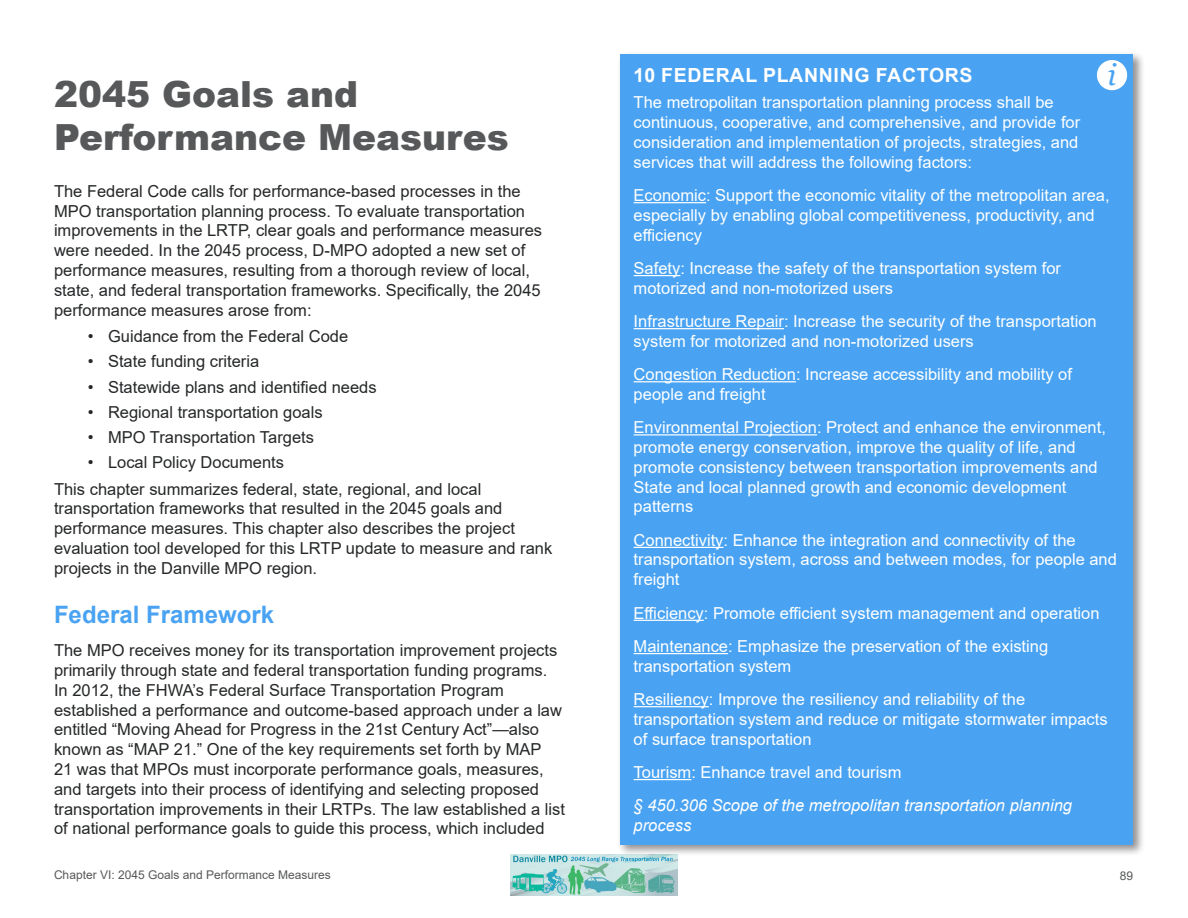
<style>
.page{position:relative;width:1188px;height:918px;background:#fff}
.page>*{position:absolute;margin:0;border:0;box-sizing:border-box;transform-origin:0 0}
.Chapter_Section{font:900 36px/43.2px "Arial";color:#575859}
.Insert_Body_text{font:italic 30px "Georgia";color:#49a3f2}
.Header_1{font:700 24px "Arial";color:#49a3f2}
.Insert_Title{font:700 19.5px "Arial";letter-spacing:.035em;color:#fff}
.Insert_Body_text-2{font:16.5px/19.8px "Arial";color:#fff}
.Body_text{font:16.5px/19.8px "Arial";color:#252728}
.Body_text_no_GREP{font:16.5px/19.8px "Arial";color:#252728}
.Insert_Body_text-3{font:italic 16.5px/19.8px "Arial";color:#fff}
.t1{font:12px "Arial";color:#575859}
</style>
<div class="page">
<img style="left:511px;top:855px;width:166px;height:41px">
<div style="left:617px;top:51px;width:529px;height:806px;background:#231f20;opacity:.5"></div>
<div style="left:620px;top:54px;width:513px;height:790px;background:#49a3f2"></div>
<hr style="left:634px;top:202px;width:72px;height:1px;background:#fff">
<hr style="left:634px;top:275px;width:46px;height:1px;background:#fff">
<hr style="left:634px;top:328px;width:150px;height:1px;background:#fff">
<hr style="left:634px;top:381px;width:162px;height:1px;background:#fff">
<hr style="left:634px;top:434px;width:183px;height:1px;background:#fff">
<hr style="left:634px;top:547px;width:90px;height:1px;background:#fff">
<hr style="left:634px;top:620px;width:70px;height:1px;background:#fff">
<hr style="left:634px;top:653px;width:94px;height:1px;background:#fff">
<hr style="left:634px;top:706px;width:75px;height:1px;background:#fff">
<hr style="left:634px;top:779px;width:57px;height:1px;background:#fff">
<div style="left:1097px;top:60px;width:30px;height:30px;background:#fff;border-radius:50%"></div>
<p class="Chapter_Section" style="left:54px;top:71px;width:456px">2045 Goals and<br>Performance Measures</p>
<p class="Body_text" style="left:54px;top:181px;width:490px">The Federal Code calls for performance-based processes in the MPO transportation planning process. To evaluate transportation improvements in the LRTP, clear goals and performance measures were needed. In the 2045 process, D-MPO adopted a new set of performance measures, resulting from a thorough review of local, state, and federal transportation frameworks. Specifically, the 2045 performance measures arose from:</p>
<p class="Body_text" style="left:88px;top:326px;width:262px">• Guidance from the Federal Code</p>
<p class="Body_text" style="left:88px;top:352px;width:173px">• State funding criteria</p>
<p class="Body_text" style="left:88px;top:377px;width:290px">• Statewide plans and identified needs</p>
<p class="Body_text" style="left:88px;top:402px;width:236px">• Regional transportation goals</p>
<p class="Body_text" style="left:88px;top:427px;width:228px">• MPO Transportation Targets</p>
<p class="Body_text" style="left:88px;top:452px;width:198px">• Local Policy Documents</p>
<p class="Body_text_no_GREP" style="left:54px;top:479px;width:500px">This chapter summarizes federal, state, regional, and local transportation frameworks that resulted in the 2045 goals and performance measures. This chapter also describes the project evaluation tool developed for this LRTP update to measure and rank projects in the Danville MPO region.</p>
<p class="Header_1" style="left:54px;top:598px;width:222px">Federal Framework</p>
<p class="Body_text" style="left:54px;top:640px;width:513px">The MPO receives money for its transportation improvement projects primarily through state and federal transportation funding programs.<br>In 2012, the FHWA’s Federal Surface Transportation Program established a performance and outcome-based approach under a law entitled “Moving Ahead for Progress in the 21st Century Act”—also known as “MAP 21.” One of the key requirements set forth by MAP<br>21 was that MPOs must incorporate performance goals, measures, and targets into their process of identifying and selecting proposed transportation improvements in their LRTPs. The law established a list of national performance goals to guide this process, which included</p>
<p class="Insert_Body_text" style="left:1108px;top:56px;width:10px">i</p>
<p class="Insert_Title" style="left:634px;top:61px;width:340px">10 FEDERAL PLANNING FACTORS</p>
<p class="Insert_Body_text-2" style="left:634px;top:92px;width:448px">The metropolitan transportation planning process shall be continuous, cooperative, and comprehensive, and provide for consideration and implementation of projects, strategies, and services that will address the following factors:</p>
<p class="Insert_Body_text-2" style="left:634px;top:185px;width:477px">Economic: Support the economic vitality of the metropolitan area, especially by enabling global competitiveness, productivity, and efficiency</p>
<p class="Insert_Body_text-2" style="left:634px;top:258px;width:429px">Safety: Increase the safety of the transportation system for motorized and non-motorized users</p>
<p class="Insert_Body_text-2" style="left:634px;top:311px;width:465px">Infrastructure Repair: Increase the security of the transportation system for motorized and non-motorized users</p>
<p class="Insert_Body_text-2" style="left:634px;top:364px;width:440px">Congestion Reduction: Increase accessibility and mobility of people and freight</p>
<p class="Insert_Body_text-2" style="left:634px;top:417px;width:474px">Environmental Projection: Protect and enhance the environment, promote energy conservation, improve the quality of life, and promote consistency between transportation improvements and State and local planned growth and economic development patterns</p>
<p class="Insert_Body_text-2" style="left:634px;top:530px;width:485px">Connectivity: Enhance the integration and connectivity of the transportation system, across and between modes, for people and freight</p>
<p class="Insert_Body_text-2" style="left:634px;top:603px;width:467px">Efficiency: Promote efficient system management and operation</p>
<p class="Insert_Body_text-2" style="left:634px;top:636px;width:416px">Maintenance: Emphasize the preservation of the existing transportation system</p>
<p class="Insert_Body_text-2" style="left:634px;top:689px;width:476px">Resiliency: Improve the resiliency and reliability of the transportation system and reduce or mitigate stormwater impacts of surface transportation</p>
<p class="Insert_Body_text-2" style="left:634px;top:762px;width:269px">Tourism: Enhance travel and tourism</p>
<p class="Insert_Body_text-3" style="left:634px;top:796px;width:440px">§ 450.306 Scope of the metropolitan transportation planning process</p>
<p class="t1" style="left:54px;top:867px;width:278px">Chapter VI: 2045 Goals and Performance Measures</p>
<p class="t1" style="left:1120px;top:867px;width:15px">89</p>
</div>
